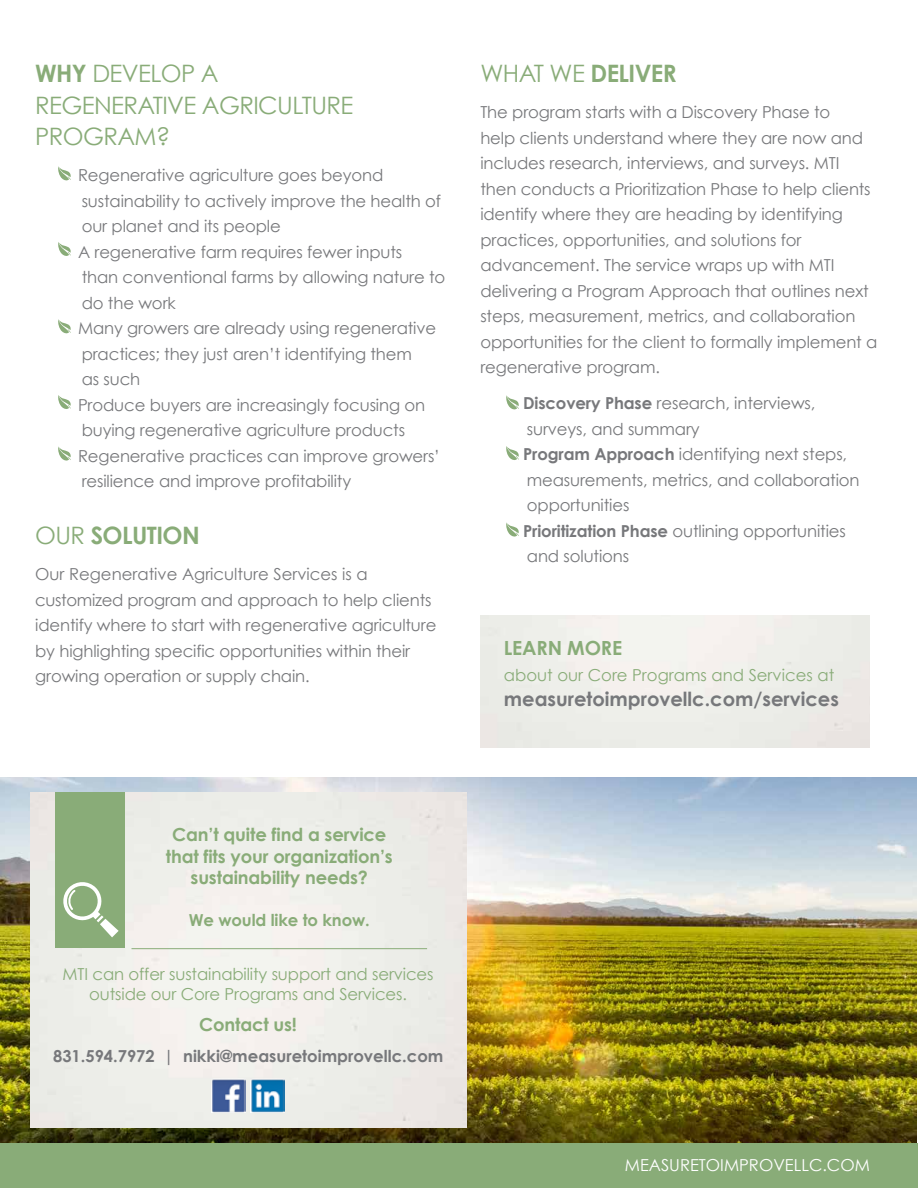
<style>
.page{position:relative;width:918px;height:1188px;background:#fff}
.page>*{position:absolute;margin:0;border:0;box-sizing:border-box;transform-origin:0 0}
.t1{font:24px/31.5px "Century Gothic";letter-spacing:-.025em;color:#89ac78}
.t2{font:700 24px "Century Gothic";letter-spacing:-.025em;color:#89ac78}
.t3{font:700 19.5px "Century Gothic";color:#77787b}
.t4{font:700 19.5px "Century Gothic";letter-spacing:-.01em;color:#89ac78}
.t5{font:700 18px/21.6px "Century Gothic";letter-spacing:-.01em;color:#89ac78;text-align:center}
.t6{font:16.5px/25.5px "Century Gothic";letter-spacing:-.01em;color:#77787b}
.t7{font:16.5px/19.8px "Century Gothic";letter-spacing:-.01em;color:#89ac78;text-align:center}
.t8{font:700 16.5px "Century Gothic";color:#77787b}
.t9{font:16.5px "Century Gothic";color:#fff}
.t10{font:700 16.5px "Century Gothic";letter-spacing:-.01em;color:#89ac78}
.s1{font-weight:700}
.s2{color:#fff}
.s3{font-weight:400}
</style>
<div class="page">
<img style="left:0;top:778px;width:917px;height:366px">
<svg style="left:58px;top:166px;width:13px;height:15px"></svg>
<svg style="left:58px;top:242px;width:13px;height:14px"></svg>
<svg style="left:58px;top:319px;width:13px;height:15px"></svg>
<svg style="left:58px;top:395px;width:13px;height:14px"></svg>
<svg style="left:58px;top:446px;width:13px;height:15px"></svg>
<svg style="left:506px;top:395px;width:13px;height:15px"></svg>
<svg style="left:506px;top:446px;width:13px;height:14px"></svg>
<svg style="left:506px;top:522px;width:13px;height:15px"></svg>
<div style="left:0;top:1144px;width:918px;height:44px;background:#89ac78"></div>
<img style="left:31px;top:793px;width:435px;height:334px">
<div style="left:56px;top:793px;width:69px;height:155px;background:#89ac78"></div>
<hr style="left:132px;top:948px;width:295px;height:1px;background:#89ac78">
<svg style="left:63px;top:882px;width:56px;height:55px"></svg>
<img style="left:212px;top:1079px;width:33px;height:34px">
<img style="left:250px;top:1079px;width:34px;height:34px">
<h1 class="t1" style="left:35px;top:57px;width:320px"><span class="s1">WHY</span> DEVELOP A<br>REGENERATIVE AGRICULTURE<br>PROGRAM?</h1>
<p class="t6" style="left:82px;top:162px;width:361px;text-indent:-18px"><span class="s2">•</span> Regenerative agriculture goes beyond sustainability to actively improve the health of our planet and its people</p>
<p class="t6" style="left:82px;top:239px;width:365px;text-indent:-18px"><span class="s2">•</span> A regenerative farm requires fewer inputs<br>than conventional farms by allowing nature to do the work</p>
<p class="t6" style="left:82px;top:315px;width:356px;text-indent:-18px"><span class="s2">•</span> Many growers are already using regenerative practices; they just aren’t identifying them<br>as such</p>
<p class="t6" style="left:64px;top:392px;width:363px;text-align:center"><span class="s2">•</span> Produce buyers are increasingly focusing on buying regenerative agriculture products</p>
<p class="t6" style="left:82px;top:443px;width:360px;text-indent:-18px"><span class="s2">•</span> Regenerative practices can improve growers’ resilience and improve profitability</p>
<h1 class="t2" style="left:35px;top:520px;width:166px"><span class="s3">OUR</span> SOLUTION</h1>
<p class="t6" style="left:35px;top:561px;width:403px">Our Regenerative Agriculture Services is a customized program and approach to help clients identify where to start with regenerative agriculture by highlighting specific opportunities within their growing operation or supply chain.</p>
<h1 class="t2" style="left:480px;top:58px;width:198px"><span class="s3">WHAT WE</span> DELIVER</h1>
<p class="t6" style="left:480px;top:99px;width:399px">The program starts with a Discovery Phase to<br>help clients understand where they are now and includes research, interviews, and surveys. MTI then conducts a Prioritization Phase to help clients identify where they are heading by identifying practices, opportunities, and solutions for advancement. The service wraps up with MTI delivering a Program Approach that outlines next steps, measurement, metrics, and collaboration opportunities for the client to formally implement a regenerative program.</p>
<p class="t6" style="left:527px;top:390px;width:290px;text-indent:-18px"><span class="s2">•</span> <span class="s1">Discovery Phase</span> research, interviews, surveys, and summary</p>
<p class="t6" style="left:527px;top:441px;width:334px;text-indent:-18px"><span class="s2">•</span> <span class="s1">Program Approach</span> identifying next steps, measurements, metrics, and collaboration opportunities</p>
<p class="t6" style="left:527px;top:518px;width:320px;text-indent:-18px"><span class="s2">•</span> <span class="s1">Prioritization Phase</span> outlining opportunities and solutions</p>
<p class="t4" style="left:504px;top:636px;width:120px">LEARN MORE</p>
<p class="t7" style="left:504px;top:665px;width:332px">about our Core Programs and Services at</p>
<p class="t3" style="left:504px;top:687px;width:337px">measuretoimprovellc.com/services</p>
<p class="t5" style="left:166px;top:824px;width:229px">Can’t quite find a service that fits your organization’s sustainability needs?</p>
<p class="t10" style="left:189px;top:910px;width:183px">We would like to know.</p>
<p class="t7" style="left:63px;top:964px;width:373px">MTI can offer sustainability support and services outside our Core Programs and Services.</p>
<p class="t5" style="left:199px;top:1014px;width:99px">Contact us!</p>
<p class="t8" style="left:53px;top:1045px;width:392px">831.594.7972 | nikki@measuretoimprovellc.com</p>
<p class="t9" style="left:625px;top:1155px;width:247px">MEASURETOIMPROVELLC.COM</p>
</div>
